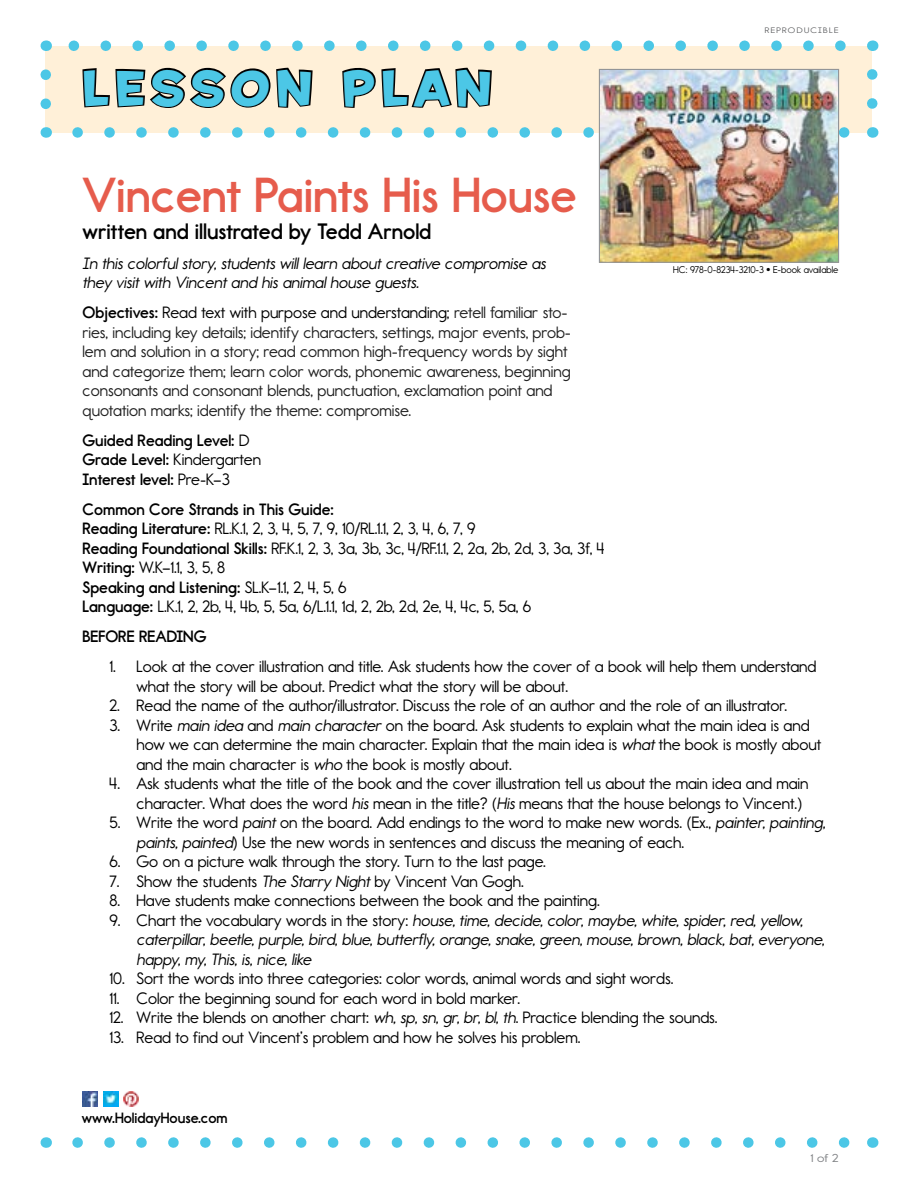
<style>
.page{position:relative;width:918px;height:1188px;background:#fff}
.page>*{position:absolute;margin:0;border:0;box-sizing:border-box;transform-origin:0 0}
.t1{font:700 49.5px "Report School Rg";color:#e65c4c}
.t2{font:46.5px "House A Rama Kingpin";letter-spacing:.15em;color:#4cc7e6;scale:.95 1}
.t3{font:700 22.5px "Report School Rg";color:#000}
.t4{font:16.5px/19.5px "Report School Rg";color:#000}
.t5{font:16.5px/19.5px "Report School Rg";color:#202020}
.t6{font:italic 16.5px/19.5px "Report School Rg";color:#000}
.t7{font:700 16.5px/19.5px "Report School Rg";color:#000}
.t8{font:700 15px "Report School Rg";color:#000}
.t9{font:11.55px "Report School Rg";color:#808285;scale:1.18 1}
.t10{font:9.75px "Report School Rg";color:#000}
.t11{font:8.1px "Report School Rg";letter-spacing:.145em;color:#636466;scale:1.18 1}
.s1{font-weight:700;color:#000}
.s2{color:#000}
.s3{font-weight:400}
.s4{font-weight:700}
.s5{font-style:italic}
.s6{font-style:normal}
</style>
<div class="page">
<div style="left:46px;top:46px;width:826px;height:86px;background:#fff0d8"></div>
<svg style="left:40px;top:75px;width:11px;height:43px"></svg>
<svg style="left:867px;top:69px;width:11px;height:35px"></svg>
<svg style="left:78px;top:1137px;width:772px;height:11px"></svg>
<img style="left:83px;top:1092px;width:15px;height:15px">
<img style="left:103px;top:1092px;width:15px;height:15px">
<img style="left:123px;top:1092px;width:15px;height:15px">
<svg style="left:62px;top:40px;width:794px;height:142px"></svg>
<img style="left:601px;top:71px;width:236px;height:190px">
<div style="left:599px;top:69px;width:240px;height:194px;border:1px solid #939598"></div>
<h2 class="t2" style="left:82px;top:56px;width:432px">LESSON PLAN</h2>
<p class="t11" style="left:765px;top:26px;width:64px">REPRODUCIBLE</p>
<h1 class="t1" style="left:82px;top:165px;width:496px">Vincent Paints His House</h1>
<h3 class="t3" style="left:82px;top:218px;width:350px">written and illustrated by Tedd Arnold</h3>
<p class="t6" style="left:82px;top:253px;width:465px">In this colorful story, students will learn about creative compromise as they visit with Vincent and his animal house guests.</p>
<p class="t5" style="left:82px;top:303px;width:490px"><span class="s1">Objectives:</span> <span class="s2">Read text with purpose and understanding;</span> retell familiar sto&shy;ries, including key details; identify characters, settings, major events, prob&shy;lem and solution in a story; read common high-frequency words by sight and categorize them; learn color words, phonemic awareness, beginning consonants and consonant blends, punctuation, exclamation point and quotation marks; identify the theme: compromise.</p>
<p class="t7" style="left:82px;top:430px;width:180px">Guided Reading Level: <span class="s3">D<br></span>Grade Level: <span class="s3">Kindergarten<br></span>Interest level: <span class="s3">Pre-K–3</span></p>
<p class="t4" style="left:82px;top:499px;width:524px"><span class="s4">Common Core Strands in This Guide:<br>Reading Literature:</span> RL.K.1, 2, 3, 4, 5, 7, 9, 10/RL.1.1, 2, 3, 4, 6, 7, 9<br><span class="s4">Reading Foundational Skills:</span> RF.K.1, 2, 3, 3a, 3b, 3c, 4/RF.1.1, 2, 2a, 2b, 2d, 3, 3a, 3f, 4<br><span class="s4">Writing:</span> W.K–1.1, 3, 5, 8<br><span class="s4">Speaking and Listening:</span> SL.K–1.1, 2, 4, 5, 6<br><span class="s4">Language:</span> L.K.1, 2, 2b, 4, 4b, 5, 5a, 6/L.1.1, 1d, 2, 2b, 2d, 2e, 4, 4c, 5, 5a, 6</p>
<p class="t7" style="left:82px;top:627px;width:126px">BEFORE READING</p>
<p class="t4" style="left:136px;top:657px;width:681px;text-indent:-27px">1. Look at the cover illustration and title. Ask students how the cover of a book will help them understand what the story will be about. Predict what the story will be about.</p>
<p class="t4" style="left:109px;top:696px;width:679px">2. Read the name of the author/illustrator. Discuss the role of an author and the role of an illustrator.</p>
<p class="t4" style="left:136px;top:715px;width:686px;text-indent:-27px">3. Write <span class="s5">main idea</span> and <span class="s5">main character</span> on the board. Ask students to explain what the main idea is and how we can determine the main character. Explain that the main idea is <span class="s5">what</span> the book is mostly about and the main character is <span class="s5">who</span> the book is mostly about.</p>
<p class="t4" style="left:136px;top:774px;width:674px;text-indent:-27px">4. Ask students what the title of the book and the cover illustration tell us about the main idea and main character. What does the word <span class="s5">his</span> mean in the title? (<span class="s5">His</span> means that the house belongs to Vincent.)</p>
<p class="t4" style="left:136px;top:813px;width:690px;text-indent:-27px">5. Write the word <span class="s5">paint</span> on the board. Add endings to the word to make new words. (Ex., <span class="s5">painter, painting, paints, painted</span>) Use the new words in sentences and discuss the meaning of each.</p>
<p class="t4" style="left:109px;top:852px;width:438px">6. Go on a picture walk through the story. Turn to the last page.</p>
<p class="t4" style="left:109px;top:871px;width:416px">7. Show the students <span class="s5">The Starry Night</span> by Vincent Van Gogh.</p>
<p class="t4" style="left:109px;top:891px;width:492px">8. Have students make connections between the book and the painting.</p>
<p class="t6" style="left:136px;top:910px;width:689px;text-indent:-27px"><span class="s6">9. Chart the vocabulary words in the story:</span> house, time, decide, color, maybe, white, spider, red, yellow, caterpillar, beetle, purple, bird, blue, butterfly, orange, snake, green, mouse, brown, black, bat, everyone, happy, my, This, is, nice, like</p>
<p class="t4" style="left:109px;top:969px;width:565px">10. Sort the words into three categories: color words, animal words and sight words.</p>
<p class="t4" style="left:109px;top:988px;width:412px">11. Color the beginning sound for each word in bold marker.</p>
<p class="t4" style="left:109px;top:1008px;width:610px">12. Write the blends on another chart: <span class="s5">wh, sp, sn, gr, br, bl, th</span>. Practice blending the sounds.</p>
<p class="t4" style="left:109px;top:1027px;width:473px">13. Read to find out Vincent’s problem and how he solves his problem.</p>
<p class="t10" style="left:673px;top:264px;width:167px">HC: 978-0-8234-3210-3 • E-book available</p>
<p class="t8" style="left:82px;top:1109px;width:147px">www.HolidayHouse.com</p>
<p class="t9" style="left:811px;top:1151px;width:25px">1 of 2</p>
</div>
